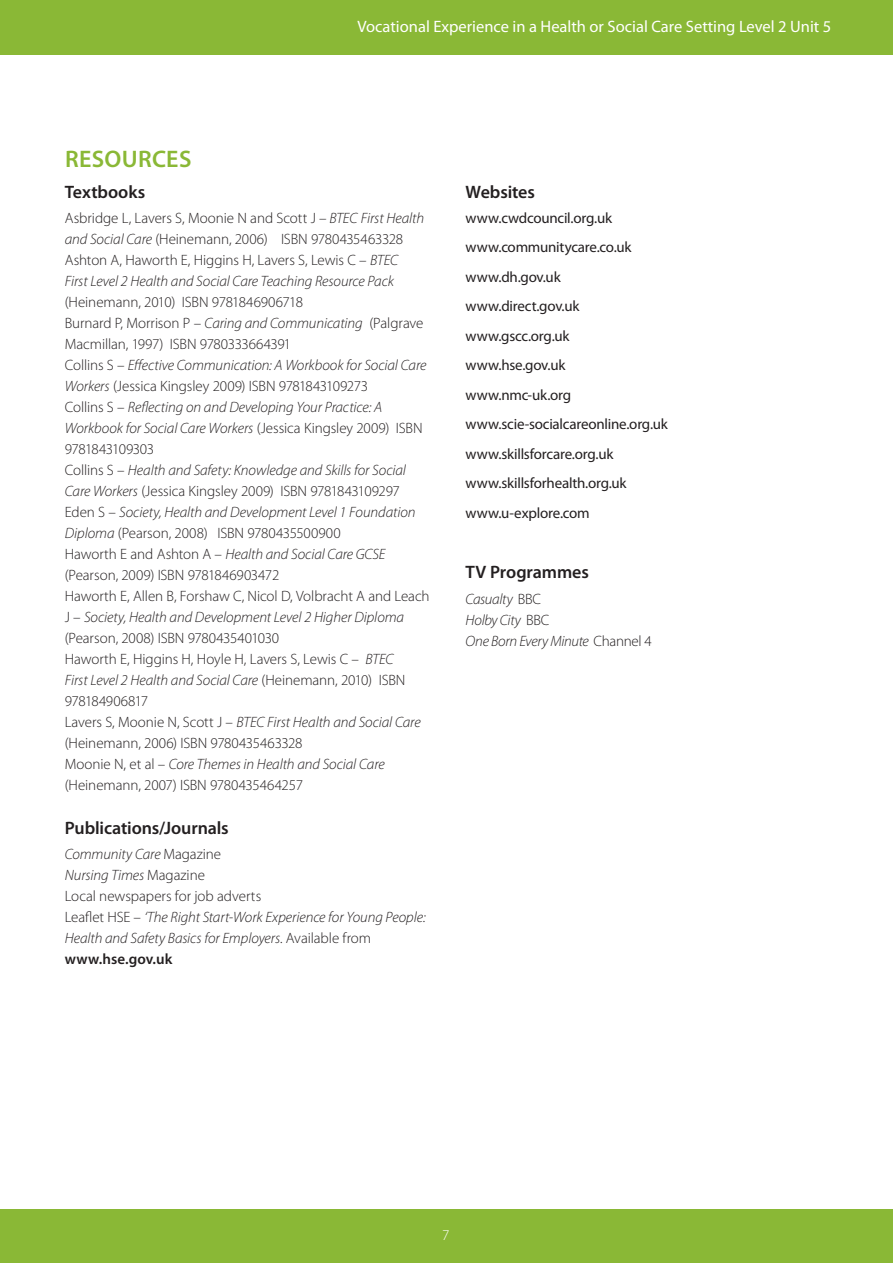
<style>
.page{position:relative;width:893px;height:1263px;background:#fff}
.page>*{position:absolute;margin:0;border:0;box-sizing:border-box;transform-origin:0 0}
.subhead{font:600 24px "Myriad Pro";letter-spacing:.015em;color:#8ab836}
.body{font:600 18px "Myriad Pro";letter-spacing:-.005em;color:#231f20}
.t1{font:16.5px "Myriad Pro";color:#fff}
.body-2{font:300 15px/21px "Myriad Pro";letter-spacing:-.005em;color:#231f20}
.body-3{font:italic 300 15px/21px "Myriad Pro";letter-spacing:-.005em;color:#231f20}
.body-4{font:15px "Myriad Pro";letter-spacing:-.015em;color:#231f20}
.body-5{font:italic 300 15px "Myriad Pro";letter-spacing:-.025em;color:#231f20}
.t2{font:300 15px "Myriad Pro";color:#fff}
.s1{font-style:italic}
.s2{font-style:normal}
.s3{font-weight:600;font-style:normal}
</style>
<div class="page">
<div style="left:0;top:1209px;width:893px;height:54px;background:#8ab836"></div>
<div style="left:0;top:0;width:893px;height:54px;background:#8ab836"></div>
<p class="t1" style="left:357px;top:17px;width:475px">Vocational Experience in a Health or Social Care Setting Level 2 Unit 5</p>
<p class="subhead" style="left:65px;top:143px;width:128px">RESOURCES</p>
<p class="body" style="left:65px;top:180px;width:82px">Textbooks</p>
<p class="body-2" style="left:65px;top:208px;width:361px">Asbridge L, Lavers S, Moonie N and Scott J – <span class="s1">BTEC First Health and Social Care</span> (Heinemann, 2006) ISBN 9780435463328</p>
<p class="body-2" style="left:65px;top:250px;width:335px">Ashton A, Haworth E, Higgins H, Lavers S, Lewis C – <span class="s1">BTEC<br>First Level 2 Health and Social Care Teaching Resource Pack </span>(Heinemann, 2010) ISBN 9781846906718</p>
<p class="body-2" style="left:65px;top:313px;width:360px">Burnard P, Morrison P – <span class="s1">Caring and Communicating</span> (Palgrave<br>Macmillan, 1997) ISBN 9780333664391</p>
<p class="body-3" style="left:65px;top:355px;width:363px"><span class="s2">Collins S –</span> Effective Communication: A Workbook for Social Care<br>Workers <span class="s2">(Jessica Kingsley 2009) ISBN 9781843109273</span></p>
<p class="body-3" style="left:65px;top:397px;width:359px"><span class="s2">Collins S –</span> Reflecting on and Developing Your Practice: A<br>Workbook for Social Care Workers <span class="s2">(Jessica Kingsley 2009) ISBN<br>9781843109303</span></p>
<p class="body-3" style="left:65px;top:460px;width:343px"><span class="s2">Collins S –</span> Health and Safety: Knowledge and Skills for Social<br>Care Workers <span class="s2">(Jessica Kingsley 2009) ISBN 9781843109297</span></p>
<p class="body-3" style="left:65px;top:502px;width:352px"><span class="s2">Eden S –</span> Society, Health and Development Level 1 Foundation<br>Diploma <span class="s2">(Pearson, 2008) ISBN 9780435500900</span></p>
<p class="body-2" style="left:65px;top:544px;width:322px">Haworth E and Ashton A – <span class="s1">Health and Social Care GCSE </span>(Pearson, 2009) ISBN 9781846903472</p>
<p class="body-2" style="left:65px;top:586px;width:366px">Haworth E, Allen B, Forshaw C, Nicol D, Volbracht A and Leach<br>J – <span class="s1">Society, Health and Development Level 2 Higher Diploma </span>(Pearson, 2008) ISBN 9780435401030</p>
<p class="body-2" style="left:65px;top:649px;width:342px">Haworth E, Higgins H, Hoyle H, Lavers S, Lewis C – <span class="s1">BTEC<br>First Level 2 Health and Social Care</span> (Heinemann, 2010) ISBN<br>978184906817</p>
<p class="body-2" style="left:65px;top:712px;width:357px">Lavers S, Moonie N, Scott J – <span class="s1">BTEC First Health and Social Care </span>(Heinemann, 2006) ISBN 9780435463328</p>
<p class="body-2" style="left:65px;top:754px;width:321px">Moonie N, et al – <span class="s1">Core Themes in Health and Social Care </span>(Heinemann, 2007) ISBN 9780435464257</p>
<p class="body" style="left:65px;top:816px;width:166px">Publications/Journals</p>
<p class="body-3" style="left:65px;top:844px;width:158px">Community Care <span class="s2">Magazine</span></p>
<p class="body-3" style="left:65px;top:865px;width:142px">Nursing Times <span class="s2">Magazine</span></p>
<p class="body-2" style="left:65px;top:886px;width:198px">Local newspapers for job adverts</p>
<p class="body-3" style="left:65px;top:907px;width:362px"><span class="s2">Leaflet HSE –</span> ‘The Right Start-Work Experience for Young People:<br>Health and Safety Basics for Employers. <span class="s2">Available from </span><span class="s3">www.hse.gov.uk</span></p>
<p class="body" style="left:466px;top:180px;width:71px">Websites</p>
<p class="body-4" style="left:466px;top:209px;width:148px">www.cwdcouncil.org.uk</p>
<p class="body-4" style="left:466px;top:238px;width:167px">www.communitycare.co.uk</p>
<p class="body-4" style="left:466px;top:268px;width:97px">www.dh.gov.uk</p>
<p class="body-4" style="left:466px;top:297px;width:115px">www.direct.gov.uk</p>
<p class="body-4" style="left:466px;top:327px;width:105px">www.gscc.org.uk</p>
<p class="body-4" style="left:466px;top:356px;width:101px">www.hse.gov.uk</p>
<p class="body-4" style="left:466px;top:386px;width:107px">www.nmc-uk.org</p>
<p class="body-4" style="left:466px;top:415px;width:204px">www.scie-socialcareonline.org.uk</p>
<p class="body-4" style="left:466px;top:445px;width:149px">www.skillsforcare.org.uk</p>
<p class="body-4" style="left:466px;top:474px;width:163px">www.skillsforhealth.org.uk</p>
<p class="body-4" style="left:466px;top:504px;width:126px">www.u-explore.com</p>
<p class="body" style="left:466px;top:561px;width:125px">TV Programmes</p>
<p class="body-5" style="left:466px;top:591px;width:77px">Casualty <span class="s2">BBC</span></p>
<p class="body-5" style="left:466px;top:612px;width:85px">Holby City <span class="s2">BBC</span></p>
<p class="body-3" style="left:466px;top:631px;width:188px">One Born Every Minute <span class="s2">Channel 4</span></p>
<p class="t2" style="left:442px;top:1226px;width:9px">7</p>
</div>
